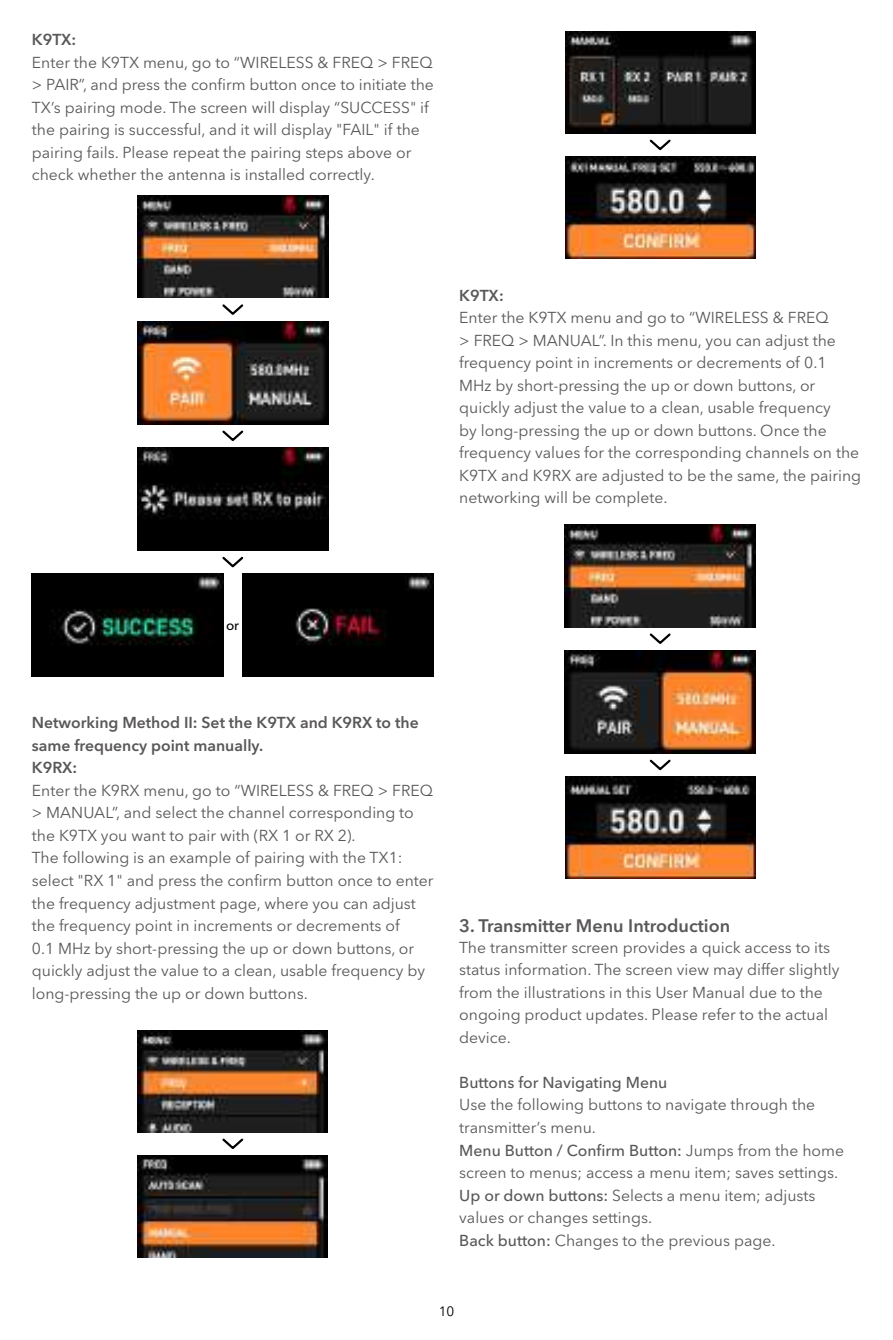
<style>
.page{position:relative;width:893px;height:1340px;background:#fff}
.page>*{position:absolute;margin:0;border:0;box-sizing:border-box;transform-origin:0 0}
.t1{font:600 18px "Avenir Next LT Pro";color:#595757}
.t2{font:15.75px/22.5px "Avenir Next LT Pro";color:#595757}
.t3{font:600 15.75px/22.5px "Avenir Next LT Pro";color:#595757}
.t4{font:500 15.75px "Avenir Next LT Pro";color:#595757}
.t5{font:13.5px "Avenir Next LT Pro";color:#000}
.t6{font:500 13.5px "Avenir Next LT Pro";color:#000}
.s1{font-weight:500}
</style>
<div class="page">
<svg style="left:222px;top:556px;width:22px;height:12px"></svg>
<svg style="left:222px;top:430px;width:22px;height:11px"></svg>
<img style="left:137px;top:447px;width:191px;height:103px">
<img style="left:32px;top:573px;width:191px;height:103px">
<img style="left:242px;top:573px;width:192px;height:103px">
<img style="left:137px;top:196px;width:191px;height:102px">
<svg style="left:222px;top:304px;width:22px;height:11px"></svg>
<img style="left:137px;top:321px;width:191px;height:103px">
<img style="left:138px;top:1030px;width:190px;height:102px">
<img style="left:138px;top:1155px;width:190px;height:102px">
<svg style="left:222px;top:1138px;width:22px;height:11px"></svg>
<img style="left:565px;top:31px;width:190px;height:102px">
<img style="left:565px;top:157px;width:190px;height:101px">
<svg style="left:649px;top:139px;width:22px;height:12px"></svg>
<img style="left:564px;top:525px;width:192px;height:102px">
<svg style="left:649px;top:633px;width:22px;height:11px"></svg>
<svg style="left:649px;top:759px;width:22px;height:12px"></svg>
<img style="left:564px;top:650px;width:192px;height:103px">
<img style="left:565px;top:776px;width:190px;height:102px">
<p class="t3" style="left:32px;top:28px;width:46px">K9TX:</p>
<p class="t2" style="left:32px;top:51px;width:404px">Enter the K9TX menu, go to “WIRELESS &amp; FREQ &gt; FREQ &gt; PAIR”, and press the confirm button once to initiate the TX’s pairing mode. The screen will display “SUCCESS" if the pairing is successful, and it will display "FAIL" if the pairing fails. Please repeat the pairing steps above or check whether the antenna is installed correctly.</p>
<p class="t3" style="left:459px;top:284px;width:46px">K9TX:</p>
<p class="t2" style="left:459px;top:306px;width:403px">Enter the K9TX menu and go to “WIRELESS &amp; FREQ<br>&gt; FREQ &gt; MANUAL”. In this menu, you can adjust the frequency point in increments or decrements of 0.1<br>MHz by short-pressing the up or down buttons, or quickly adjust the value to a clean, usable frequency<br>by long-pressing the up or down buttons. Once the frequency values for the corresponding channels on the K9TX and K9RX are adjusted to be the same, the pairing networking will be complete.</p>
<p class="t6" style="left:226px;top:617px;width:15px">or</p>
<p class="t3" style="left:32px;top:711px;width:388px">Networking Method II: Set the K9TX and K9RX to the same frequency point manually.<br>K9RX:</p>
<p class="t2" style="left:32px;top:779px;width:403px">Enter the K9RX menu, go to “WIRELESS &amp; FREQ &gt; FREQ &gt; MANUAL”, and select the channel corresponding to the K9TX you want to pair with (RX 1 or RX 2).<br>The following is an example of pairing with the TX1: select "RX 1" and press the confirm button once to enter the frequency adjustment page, where you can adjust the frequency point in increments or decrements of<br>0.1 MHz by short-pressing the up or down buttons, or quickly adjust the value to a clean, usable frequency by long-pressing the up or down buttons.</p>
<p class="t1" style="left:459px;top:915px;width:272px">3. Transmitter Menu Introduction</p>
<p class="t2" style="left:459px;top:936px;width:382px">The transmitter screen provides a quick access to its status information. The screen view may differ slightly from the illustrations in this User Manual due to the ongoing product updates. Please refer to the actual device.</p>
<p class="t4" style="left:459px;top:1072px;width:210px">Buttons for Navigating Menu</p>
<p class="t2" style="left:459px;top:1093px;width:386px">Use the following buttons to navigate through the transmitter’s menu.<br><span class="s1">Menu Button / Confirm Button:</span> Jumps from the home screen to menus; access a menu item; saves settings.<br><span class="s1">Up or down buttons:</span> Selects a menu item; adjusts values or changes settings.<br><span class="s1">Back button:</span> Changes to the previous page.</p>
<p class="t5" style="left:439px;top:1303px;width:17px">10</p>
</div>
